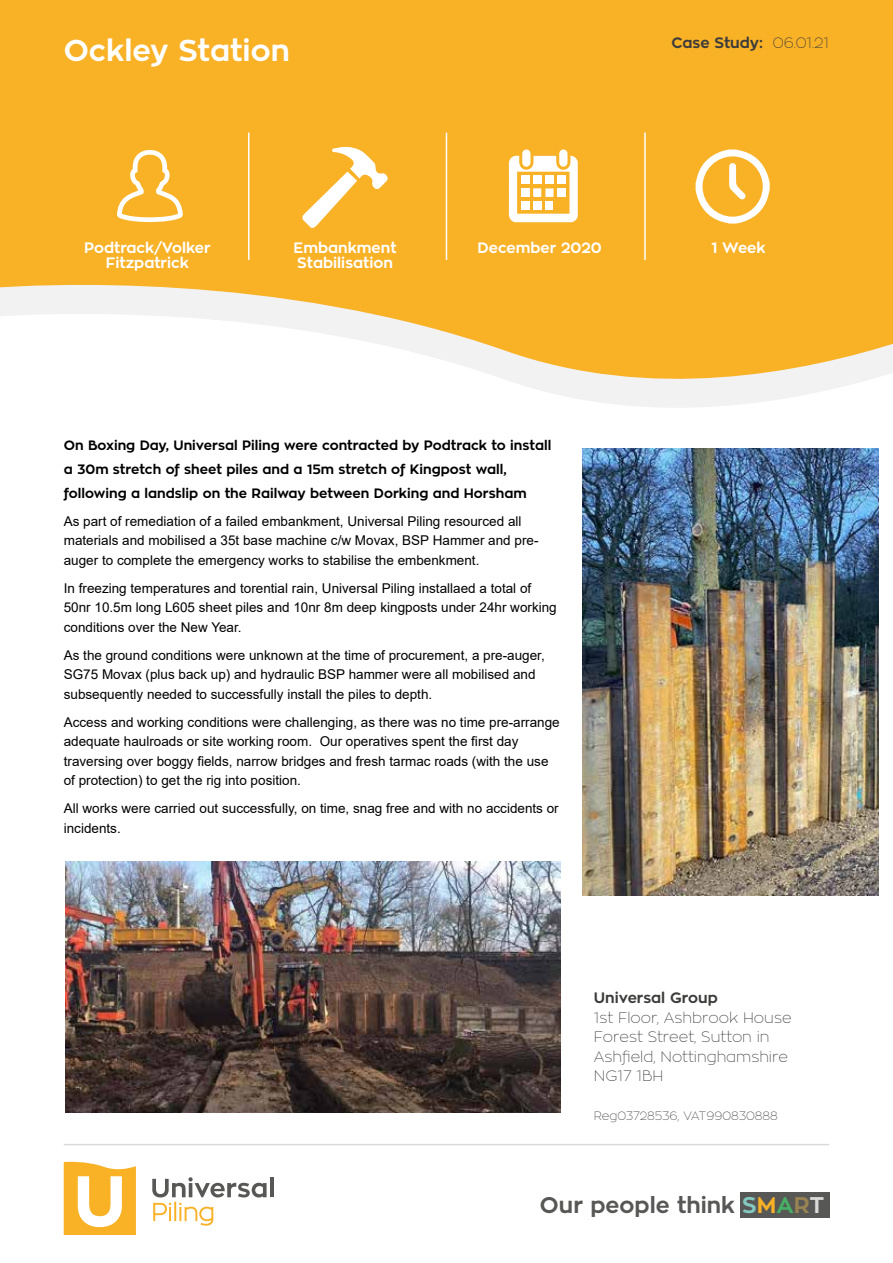
<style>
.page{position:relative;width:893px;height:1263px;background:#fff}
.page>*{position:absolute;margin:0;border:0;box-sizing:border-box;transform-origin:0 0}
.t1{font:700 30px "Zona Pro";color:#fff}
.t2{font:700 22.5px "Zona Pro";color:#575756}
.t3{font:100 15px/19.5px "Zona Pro";color:#3c3c3b}
.t4{font:700 15px/15px "Zona Pro";color:#fff;text-align:center}
.t5{font:700 15px "Zona Pro";color:#3c3c3b}
.t6{font:13.5px/19.5px "Arial";color:#000}
.t7{font:700 13.5px/24px "Zona Pro";color:#000}
.t8{font:100 12px "Zona Pro";color:#3c3c3b}
.s1{font-weight:100}
.s2{color:#83c9c2}
.s3{color:#f9b126}
.s4{color:#46b064}
.s5{color:#998352}
.s6{color:#dadada}
</style>
<div class="page">
<hr style="left:64px;top:1144px;width:765px;height:1px;background:#dadada">
<svg style="left:64px;top:1161px;width:72px;height:74px"></svg>
<hr style="left:270px;top:1177px;width:4px;height:20px;background:#575756">
<svg style="left:152px;top:1177px;width:115px;height:49px"></svg>
<div style="left:0;top:0;width:893px;height:271px;background:#f9b126"></div>
<svg style="left:0;top:271px;width:893px;height:137px"></svg>
<hr style="left:248px;top:133px;width:1px;height:127px;background:#fff">
<hr style="left:446px;top:133px;width:1px;height:127px;background:#fff">
<hr style="left:644px;top:133px;width:2px;height:127px;background:#fff">
<svg style="left:696px;top:149px;width:74px;height:75px"></svg>
<svg style="left:509px;top:149px;width:69px;height:73px"></svg>
<div style="left:521px;top:201px;width:8px;height:9px;background:#fff"></div>
<div style="left:558px;top:176px;width:8px;height:8px;background:#fff"></div>
<div style="left:545px;top:176px;width:8px;height:8px;background:#fff"></div>
<div style="left:533px;top:176px;width:8px;height:8px;background:#fff"></div>
<div style="left:521px;top:176px;width:8px;height:8px;background:#fff"></div>
<div style="left:533px;top:201px;width:8px;height:9px;background:#fff"></div>
<div style="left:545px;top:201px;width:8px;height:9px;background:#fff"></div>
<svg style="left:114px;top:78px;width:72px;height:330px"></svg>
<svg style="left:303px;top:147px;width:85px;height:81px"></svg>
<img style="left:66px;top:861px;width:494px;height:251px">
<div style="left:740px;top:1193px;width:89px;height:25px;background:#575756"></div>
<img style="left:583px;top:449px;width:296px;height:447px">
<h1 class="t1" style="left:64px;top:30px;width:228px">Ockley Station</h1>
<p class="t5" style="left:672px;top:33px;width:159px">Case Study: <span class="s1">06.01.21</span></p>
<p class="t4" style="left:84px;top:240px;width:128px">Podtrack/Volker<br>Fitzpatrick</p>
<p class="t4" style="left:294px;top:240px;width:105px;text-align:left">Embankment<br>Stabilisation</p>
<p class="t4" style="left:478px;top:240px;width:126px">December 2020</p>
<p class="t4" style="left:711px;top:240px;width:56px">1 Week</p>
<p class="t7" style="left:64px;top:433px;width:489px">On Boxing Day, Universal Piling were contracted by Podtrack to install a 30m stretch of sheet piles and a 15m stretch of Kingpost wall, following a landslip on the Railway between Dorking and Horsham</p>
<p class="t6" style="left:64px;top:511px;width:476px">As part of remediation of a failed embankment, Universal Piling resourced all materials and mobilised a 35t base machine c/w Movax, BSP Hammer and pre&shy;auger to complete the emergency works to stabilise the embenkment.</p>
<p class="t6" style="left:64px;top:578px;width:495px">In freezing temperatures and torential rain, Universal Piling installaed a total of<br>50nr 10.5m long L605 sheet piles and 10nr 8m deep kingposts under 24hr working conditions over the New Year.</p>
<p class="t6" style="left:64px;top:645px;width:483px">As the ground conditions were unknown at the time of procurement, a pre-auger,<br>SG75 Movax (plus back up) and hydraulic BSP hammer were all mobilised and subsequently needed to successfully install the piles to depth.</p>
<p class="t6" style="left:64px;top:712px;width:497px">Access and working conditions were challenging, as there was no time pre-arrange adequate haulroads or site working room. Our operatives spent the first day traversing over boggy fields, narrow bridges and fresh tarmac roads (with the use of protection) to get the rig into position.</p>
<p class="t6" style="left:64px;top:799px;width:496px">All works were carried out successfully, on time, snag free and with no accidents or incidents.</p>
<p class="t5" style="left:594px;top:988px;width:126px">Universal Group</p>
<p class="t3" style="left:594px;top:1007px;width:199px">1st Floor, Ashbrook House<br>Forest Street, Sutton in<br>Ashfield, Nottinghamshire<br>NG17 1BH</p>
<p class="t8" style="left:594px;top:1108px;width:185px">Reg03728536, VAT990830888</p>
<h2 class="t2" style="left:540px;top:1190px;width:286px">Our people think <span class="s2">S</span><span class="s3">M</span><span class="s4">A</span><span class="s5">R</span><span class="s6">T</span></h2>
</div>
